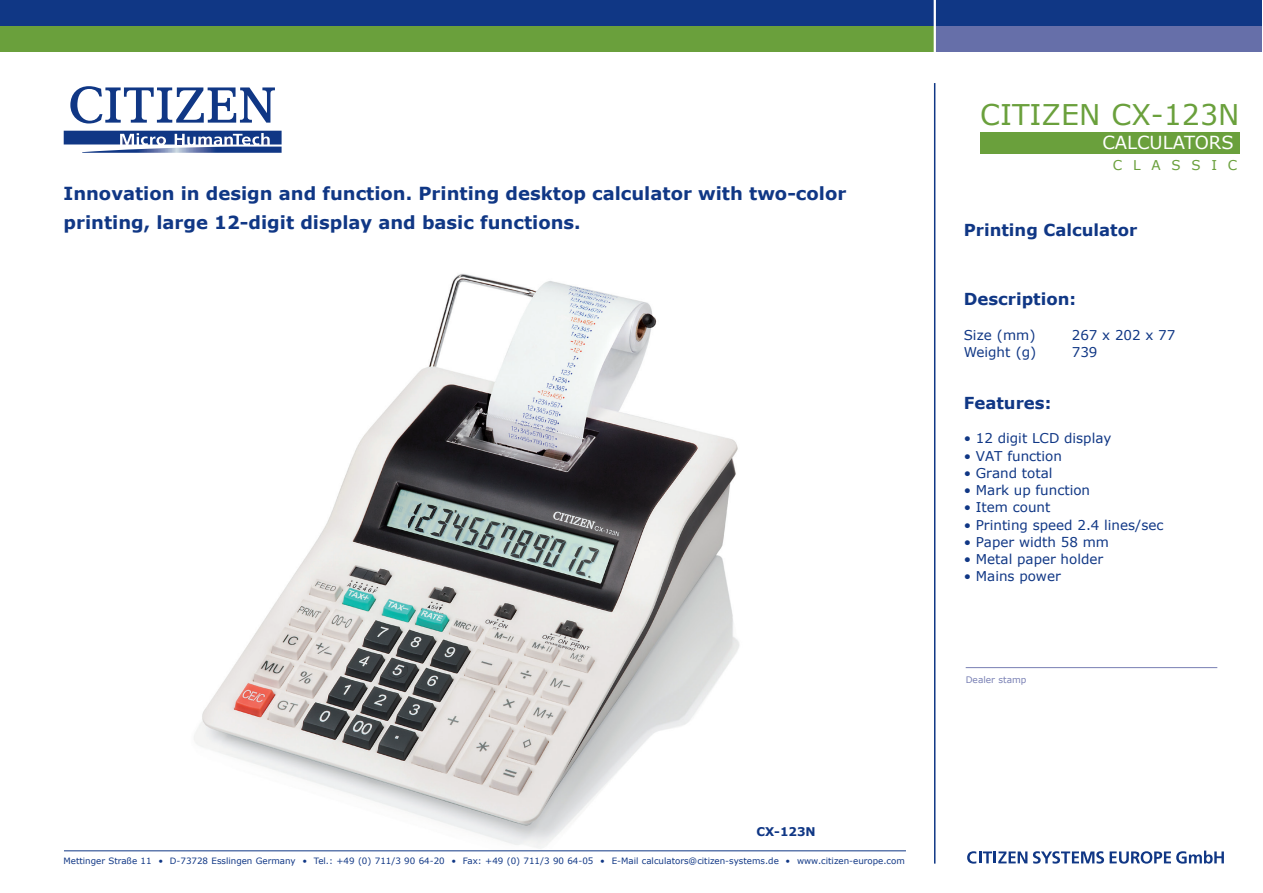
<style>
.page{position:relative;width:1263px;height:893px;background:#fff}
.page>*{position:absolute;margin:0;border:0;box-sizing:border-box;transform-origin:0 0}
.t1{font:28.5px "Verdana";color:#6aa03c}
.t2{font:700 18px/28.8px "Verdana";color:#103785}
.t3{font:18px "Verdana";color:#fff}
.t4{font:700 16.5px "Verdana";color:#103785}
.t5{font:13.5px/17.2px "Verdana";color:#103785}
.t6{font:13.5px "Verdana";letter-spacing:.8em;color:#6aa03c}
.t7{font:700 12px "Verdana";color:#103785}
.t8{font:9px "Verdana";color:#7980b4}
.t9{font:8.7px "Verdana";color:#103785}
</style>
<div class="page">
<img style="left:64px;top:274px;width:842px;height:577px">
<hr style="left:934px;top:83px;width:1px;height:781px;background:#103785">
<svg style="left:64px;top:131px;width:218px;height:22px"></svg>
<svg style="left:70px;top:86px;width:205px;height:38px"></svg>
<svg style="left:967px;top:851px;width:60px;height:13px"></svg>
<svg style="left:1033px;top:851px;width:191px;height:13px"></svg>
<hr style="left:64px;top:851px;width:842px;height:1px;background:#103785">
<div style="left:0;top:26px;width:935px;height:25px;background:#6aa03c"></div>
<div style="left:935px;top:26px;width:327px;height:25px;background:#666fa9"></div>
<hr style="left:966px;top:667px;width:251px;height:1px;background:#7980b4">
<div style="left:0;top:0;width:1262px;height:26px;background:#103785"></div>
<hr style="left:934px;top:0;width:2px;height:58px;background:#fff">
<div style="left:981px;top:132px;width:259px;height:22px;background:#6aa03c"></div>
<h2 class="t2" style="left:64px;top:178px;width:784px">Innovation in design and function. Printing desktop calculator with two-color printing, large 12-digit display and basic functions.</h2>
<p class="t7" style="left:756px;top:824px;width:61px">CX-123N</p>
<p class="t9" style="left:64px;top:855px;width:843px">Mettinger Straße 11 • D-73728 Esslingen Germany • Tel.: +49 (0) 711/3 90 64-20 • Fax: +49 (0) 711/3 90 64-05 • E-Mail calculators@citizen-systems.de • www.citizen-europe.com</p>
<h1 class="t1" style="left:980px;top:97px;width:261px">CITIZEN CX-123N</h1>
<h2 class="t3" style="left:1102px;top:131px;width:133px">CALCULATORS</h2>
<p class="t6" style="left:1113px;top:156px;width:126px">CLASSIC</p>
<p class="t4" style="left:964px;top:220px;width:175px">Printing Calculator</p>
<p class="t4" style="left:964px;top:289px;width:114px">Description:</p>
<p class="t5" style="left:964px;top:326px;width:74px">Size (mm)<br>Weight (g)</p>
<p class="t5" style="left:1072px;top:326px;width:105px">267 x 202 x 77<br>739</p>
<p class="t4" style="left:964px;top:392px;width:89px">Features:</p>
<p class="t5" style="left:964px;top:429px;width:149px">• 12 digit LCD display</p>
<p class="t5" style="left:964px;top:447px;width:100px">• VAT function</p>
<p class="t5" style="left:964px;top:464px;width:90px">• Grand total</p>
<p class="t5" style="left:964px;top:481px;width:128px">• Mark up function</p>
<p class="t5" style="left:964px;top:498px;width:88px">• Item count</p>
<p class="t5" style="left:964px;top:516px;width:201px">• Printing speed 2.4 lines/sec</p>
<p class="t5" style="left:964px;top:533px;width:147px">• Paper width 58 mm</p>
<p class="t5" style="left:964px;top:550px;width:141px">• Metal paper holder</p>
<p class="t5" style="left:964px;top:567px;width:99px">• Mains power</p>
<p class="t8" style="left:966px;top:674px;width:62px">Dealer stamp</p>
</div>
